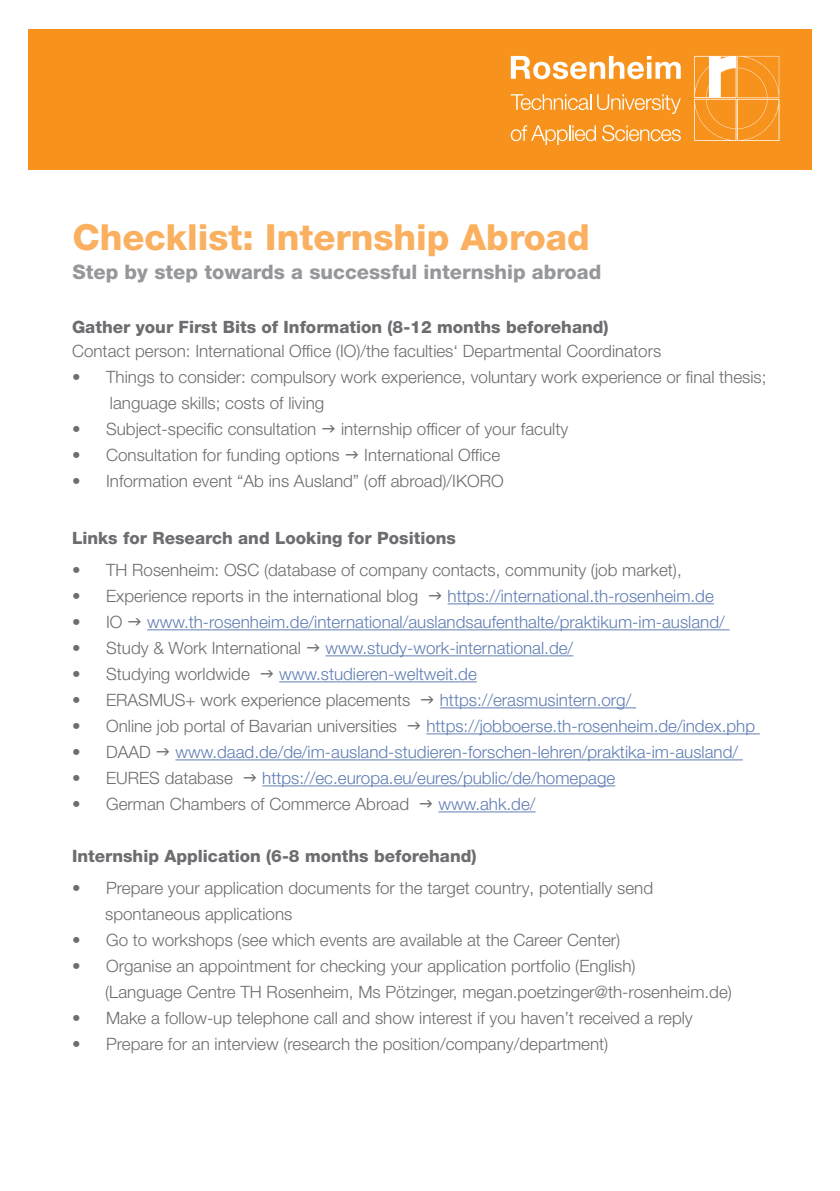
<style>
.page{position:relative;width:840px;height:1191px;background:#fff}
.page>*{position:absolute;margin:0;border:0;box-sizing:border-box;transform-origin:0 0}
.t1{font:800 36px "Helvetica Neue LT Pro";color:#fab05f}
.t2{font:800 20px "Helvetica Neue LT Pro";color:#95979a}
.t3{font:300 17px/26px "Helvetica Neue LT Pro";color:#6c6d70}
.t4{font:300 17px "Helvetica Neue LT Pro";color:#607eb4}
.t5{font:800 17px "Helvetica Neue LT Pro";color:#6c6d70}
</style>
<div class="page">
<div style="left:28px;top:29px;width:783px;height:141px;background:#f7931d"></div>
<svg style="left:510px;top:56px;width:170px;height:23px"></svg>
<svg style="left:510px;top:94px;width:170px;height:20px"></svg>
<svg style="left:510px;top:125px;width:85px;height:20px"></svg>
<svg style="left:602px;top:125px;width:78px;height:16px"></svg>
<svg style="left:694px;top:56px;width:84px;height:85px"></svg>
<hr style="left:447px;top:603px;width:266px;height:1px;background:#607eb4">
<hr style="left:147px;top:629px;width:582px;height:1px;background:#607eb4">
<hr style="left:325px;top:655px;width:248px;height:1px;background:#607eb4">
<hr style="left:279px;top:681px;width:197px;height:1px;background:#607eb4">
<hr style="left:439px;top:707px;width:196px;height:1px;background:#607eb4">
<hr style="left:426px;top:733px;width:333px;height:1px;background:#607eb4">
<hr style="left:175px;top:759px;width:567px;height:1px;background:#607eb4">
<hr style="left:262px;top:785px;width:353px;height:1px;background:#607eb4">
<hr style="left:438px;top:811px;width:97px;height:1px;background:#607eb4">
<h1 class="t1" style="left:72px;top:215px;width:518px">Checklist: Internship Abroad</h1>
<p class="t2" style="left:72px;top:260px;width:530px">Step by step towards a successful internship abroad</p>
<p class="t5" style="left:72px;top:316px;width:537px">Gather your First Bits of Information (8-12 months beforehand)</p>
<p class="t3" style="left:72px;top:337px;width:590px">Contact person: International Office (IO)/the faculties‘ Departmental Coordinators</p>
<p class="t3" style="left:110px;top:363px;width:657px;text-indent:-38px">• Things to consider: compulsory work experience, voluntary work experience or final thesis; language skills; costs of living</p>
<p class="t3" style="left:72px;top:415px;width:246px">• Subject-specific consultation</p>
<p class="t3" style="left:341px;top:415px;width:229px">internship officer of your faculty</p>
<p class="t3" style="left:72px;top:441px;width:269px">• Consultation for funding options</p>
<p class="t3" style="left:364px;top:441px;width:137px">International Office</p>
<p class="t3" style="left:72px;top:467px;width:433px">• Information event “Ab ins Ausland” (off abroad)/IKORO</p>
<p class="t5" style="left:72px;top:528px;width:385px">Links for Research and Looking for Positions</p>
<p class="t3" style="left:72px;top:556px;width:611px">• TH Rosenheim: OSC (database of company contacts, community (job market),</p>
<p class="t3" style="left:72px;top:582px;width:347px">• Experience reports in the international blog</p>
<p class="t4" style="left:447px;top:585px;width:268px">https://international.th-rosenheim.de</p>
<p class="t3" style="left:72px;top:608px;width:52px">• IO</p>
<p class="t4" style="left:147px;top:611px;width:579px">www.th-rosenheim.de/international/auslandsaufenthalte/praktikum-im-ausland/</p>
<p class="t3" style="left:72px;top:634px;width:230px">• Study &amp; Work International</p>
<p class="t4" style="left:325px;top:637px;width:249px">www.study-work-international.de/</p>
<p class="t3" style="left:72px;top:660px;width:179px">• Studying worldwide</p>
<p class="t4" style="left:279px;top:663px;width:199px">www.studieren-weltweit.de</p>
<p class="t3" style="left:72px;top:686px;width:340px">• ERASMUS+ work experience placements</p>
<p class="t4" style="left:439px;top:689px;width:193px">https://erasmusintern.org/</p>
<p class="t3" style="left:72px;top:712px;width:326px">• Online job portal of Bavarian universities</p>
<p class="t4" style="left:426px;top:715px;width:330px">https://jobboerse.th-rosenheim.de/index.php</p>
<p class="t3" style="left:72px;top:738px;width:80px">• DAAD</p>
<p class="t4" style="left:175px;top:741px;width:563px">www.daad.de/de/im-ausland-studieren-forschen-lehren/praktika-im-ausland/</p>
<p class="t3" style="left:72px;top:764px;width:162px">• EURES database</p>
<p class="t4" style="left:262px;top:767px;width:354px">https://ec.europa.eu/eures/public/de/homepage</p>
<p class="t3" style="left:72px;top:790px;width:338px">• German Chambers of Commerce Abroad</p>
<p class="t4" style="left:438px;top:793px;width:99px">www.ahk.de/</p>
<p class="t5" style="left:72px;top:846px;width:406px">Internship Application (6-8 months beforehand)</p>
<p class="t3" style="left:105px;top:874px;width:549px;text-indent:-33px">• Prepare your application documents for the target country, potentially send spontaneous applications</p>
<p class="t3" style="left:72px;top:926px;width:549px">• Go to workshops (see which events are available at the Career Center)</p>
<p class="t3" style="left:105px;top:952px;width:628px;text-indent:-33px">• Organise an appointment for checking your application portfolio (English)<br>(Language Centre TH Rosenheim, Ms Pötzinger, megan.poetzinger@th-rosenheim.de)</p>
<p class="t3" style="left:72px;top:1004px;width:622px">• Make a follow-up telephone call and show interest if you haven’t received a reply</p>
<p class="t3" style="left:72px;top:1030px;width:537px">• Prepare for an interview (research the position/company/department)</p>
</div>
